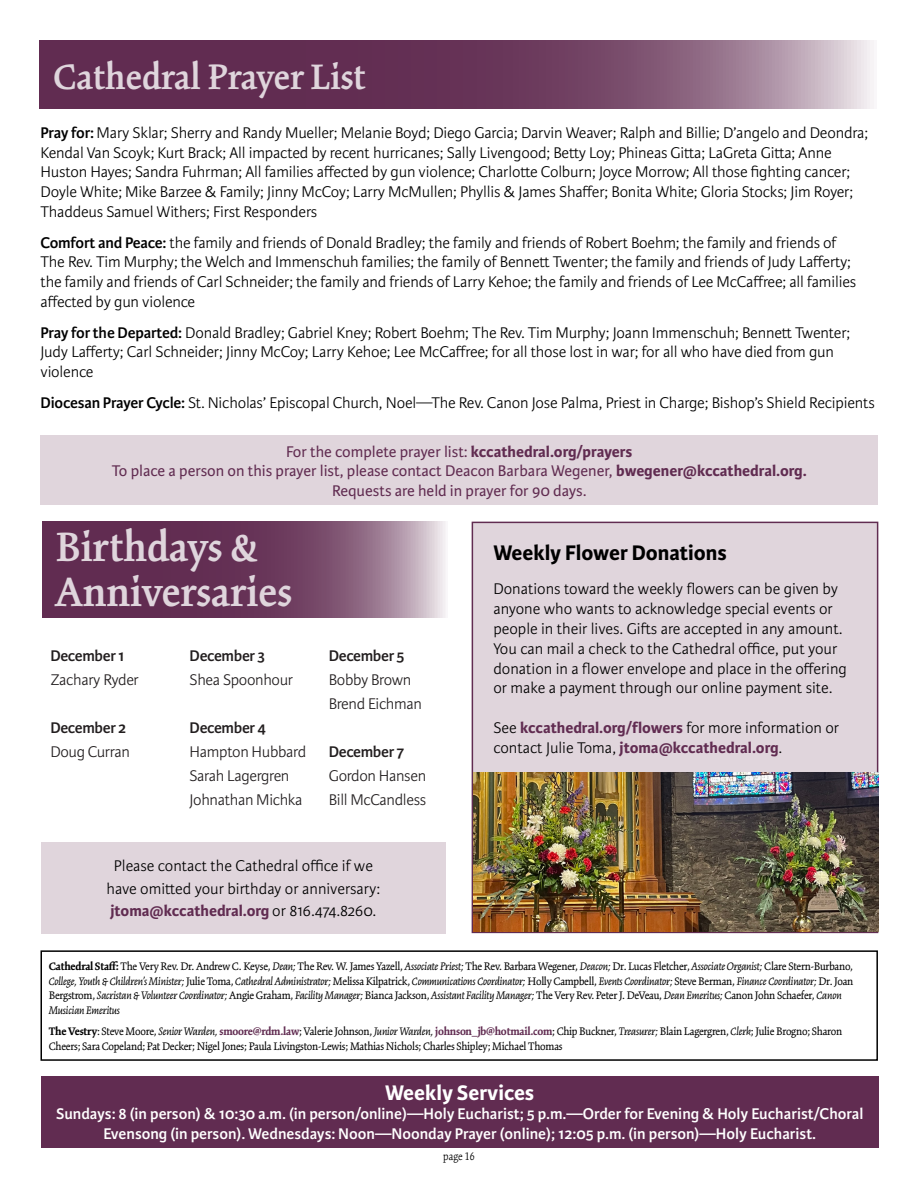
<style>
.page{position:relative;width:918px;height:1188px;background:#fff}
.page>*{position:absolute;margin:0;border:0;box-sizing:border-box;transform-origin:0 0}
.t1{font:600 45px/45px "Kinesis Pro 3";color:#dfd5dc}
.t2{font:600 39px "Kinesis Pro 3";color:#dfd5dc}
.t3{font:700 22.5px "Karmina Sans";color:#000}
.t4{font:700 22.5px "Karmina Sans";color:#fff}
.t5{font:300 16.5px/19.8px "Karmina Sans";letter-spacing:-.01em;color:#000}
.t6{font:600 16.5px/19.8px "Karmina Sans";color:#fff;text-align:center}
.t7{font:16.5px/19.8px "Karmina Sans";color:#612c51;text-align:center}
.t8{font:300 16.5px/24px "Karmina Sans";letter-spacing:-.02em;color:#221e1f}
.t9{font:700 16.5px/19.8px "Karmina Sans";color:#612c51}
.t10{font:600 16.5px "Karmina Sans";letter-spacing:-.02em;color:#221e1f}
.t11{font:italic 12px/14.4px "Kinesis Pro 3";letter-spacing:-.02em;color:#000}
.t12{font:12px/14.4px "Kinesis Pro 3";letter-spacing:-.02em;color:#000}
.t13{font:300 12px "Kinesis Pro 3";color:#000}
.s1{font-weight:600}
.s2{font-weight:700}
.s3{font-weight:700;color:#612c51}
.s4{font-weight:300;color:#000}
.s5{font-weight:700;font-style:normal}
.s6{font-style:normal}
.s7{font-style:italic}
</style>
<div class="page">
<div style="left:41px;top:436px;width:837px;height:69px;background:#e0d5dc"></div>
<svg style="left:40px;top:41px;width:834px;height:68px;background:#7a4d6c"></svg>
<svg style="left:42px;top:522px;width:404px;height:96px;background:#794d6c"></svg>
<div style="left:41px;top:842px;width:405px;height:91px;background:#e0d5dc"></div>
<div style="left:40px;top:950px;width:838px;height:111px;border:2px solid #000"></div>
<div style="left:472px;top:522px;width:406px;height:410px;background:#e0d5dc"></div>
<img style="left:473px;top:772px;width:405px;height:160px">
<div style="left:41px;top:1076px;width:838px;height:72px;background:#612c51"></div>
<h2 class="t2" style="left:53px;top:54px;width:314px">Cathedral Prayer List</h2>
<p class="t5" style="left:40px;top:123px;width:829px"><span class="s1">Pray for:</span> Mary Sklar; Sherry and Randy Mueller; Melanie Boyd; Diego Garcia; Darvin Weaver; Ralph and Billie; D’angelo and Deondra; Kendal Van Scoyk; Kurt Brack; All impacted by recent hurricanes; Sally Livengood; Betty Loy; Phineas Gitta; LaGreta Gitta; Anne Huston Hayes; Sandra Fuhrman; All families affected by gun violence; Charlotte Colburn; Joyce Morrow; All those fighting cancer; Doyle White; Mike Barzee &amp; Family; Jinny McCoy; Larry McMullen; Phyllis &amp; James Shaffer; Bonita White; Gloria Stocks; Jim Royer; Thaddeus Samuel Withers; First Responders</p>
<p class="t5" style="left:40px;top:233px;width:817px"><span class="s1">Comfort and Peace:</span> the family and friends of Donald Bradley; the family and friends of Robert Boehm; the family and friends of The Rev. Tim Murphy; the Welch and Immenschuh families; the family of Bennett Twenter; the family and friends of Judy Lafferty; the family and friends of Carl Schneider; the family and friends of Larry Kehoe; the family and friends of Lee McCaffree; all families affected by gun violence</p>
<p class="t5" style="left:40px;top:323px;width:811px"><span class="s1">Pray for the Departed:</span> Donald Bradley; Gabriel Kney; Robert Boehm; The Rev. Tim Murphy; Joann Immenschuh; Bennett Twenter;<br>Judy Lafferty; Carl Schneider; Jinny McCoy; Larry Kehoe; Lee McCaffree; for all those lost in war; for all who have died from gun violence</p>
<p class="t5" style="left:40px;top:393px;width:836px"><span class="s1">Diocesan Prayer Cycle:</span> St. Nicholas’ Episcopal Church, Noel—The Rev. Canon Jose Palma, Priest in Charge; Bishop’s Shield Recipients</p>
<p class="t7" style="left:112px;top:442px;width:696px">For the complete prayer list: <span class="s2">kccathedral.org/prayers<br></span>To place a person on this prayer list, please contact Deacon Barbara Wegener, <span class="s2">bwegener@kccathedral.org.<br></span>Requests are held in prayer for 90 days.</p>
<h1 class="t1" style="left:56px;top:524px;width:238px">Birthdays &amp;<br>Anniversaries</h1>
<p class="t10" style="left:50px;top:647px;width:76px">December 1</p>
<p class="t8" style="left:50px;top:668px;width:90px">Zachary Ryder</p>
<p class="t10" style="left:50px;top:719px;width:78px">December 2</p>
<p class="t8" style="left:50px;top:740px;width:81px">Doug Curran</p>
<p class="t10" style="left:190px;top:647px;width:77px">December 3</p>
<p class="t8" style="left:190px;top:668px;width:105px">Shea Spoonhour</p>
<p class="t10" style="left:190px;top:719px;width:78px">December 4</p>
<p class="t8" style="left:190px;top:740px;width:118px">Hampton Hubbard<br>Sarah Lagergren<br>Johnathan Michka</p>
<p class="t10" style="left:329px;top:647px;width:77px">December 5</p>
<p class="t8" style="left:329px;top:668px;width:95px">Bobby Brown<br>Brend Eichman</p>
<p class="t10" style="left:329px;top:743px;width:77px">December 7</p>
<p class="t8" style="left:329px;top:764px;width:99px">Gordon Hansen<br>Bill McCandless</p>
<p class="t5" style="left:107px;top:855px;width:275px;line-height:22.5px;text-align:center">Please contact the Cathedral office if we have omitted your birthday or anniversary: <span class="s3">jtoma@kccathedral.org</span> or 816.474.8260.</p>
<h3 class="t3" style="left:493px;top:540px;width:235px">Weekly Flower Donations</h3>
<p class="t5" style="left:493px;top:580px;width:355px">Donations toward the weekly flowers can be given by anyone who wants to acknowledge special events or people in their lives. Gifts are accepted in any amount.<br>You can mail a check to the Cathedral office, put your donation in a flower envelope and place in the offering or make a payment through our online payment site.</p>
<p class="t9" style="left:493px;top:718px;width:347px"><span class="s4">See</span> kccathedral.org/flowers <span class="s4">for more information or contact Julie Toma,</span> jtoma@kccathedral.org<span class="s4">.</span></p>
<p class="t11" style="left:49px;top:959px;width:806px"><span class="s5">Cathedral Staff:</span> <span class="s6">The Very Rev. Dr. Andrew C. Keyse,</span> Dean; <span class="s6">The Rev. W. James Yazell,</span> Associate Priest; <span class="s6">The Rev. Barbara Wegener,</span> Deacon; <span class="s6">Dr. Lucas Fletcher,</span> Associate Organist; <span class="s6">Clare Stern-Burbano, </span>College, Youth &amp; Children’s Minister; <span class="s6">Julie Toma,</span> Cathedral Administrator; <span class="s6">Melissa Kilpatrick,</span> Communications Coordinator; <span class="s6">Holly Campbell,</span> Events Coordinator; <span class="s6">Steve Berman,</span> Finance Coordinator; <span class="s6">Dr. Joan Bergstrom,</span> Sacristan &amp; Volunteer Coordinator; <span class="s6">Angie Graham,</span> Facility Manager; <span class="s6">Bianca Jackson,</span> Assistant Facility Manager; <span class="s6">The Very Rev. Peter J. DeVeau,</span> Dean Emeritus; <span class="s6">Canon John Schaefer,</span> Canon Musician Emeritus</p>
<p class="t12" style="left:49px;top:1024px;width:795px"><span class="s2">The Vestry</span>: Steve Moore, <span class="s7">Senior Warden,</span> <span class="s3">smoore@rdm.law</span>; Valerie Johnson, <span class="s7">Junior Warden,</span> <span class="s3">johnson_jb@hotmail.com</span>; Chip Buckner, <span class="s7">Treasurer;</span> Blain Lagergren, <span class="s7">Clerk</span>;Julie Brogno; Sharon<br>Cheers; Sara Copeland; Pat Decker; Nigel Jones; Paula Livingston-Lewis; Mathias Nichols; Charles Shipley; Michael Thomas</p>
<h3 class="t4" style="left:385px;top:1079px;width:151px">Weekly Services</h3>
<p class="t6" style="left:56px;top:1104px;width:809px">Sundays: 8 (in person) &amp; 10:30 a.m. (in person/online)—Holy Eucharist; 5 p.m.—Order for Evening &amp; Holy Eucharist/Choral<br>Evensong (in person). Wednesdays: Noon—Noonday Prayer (online); 12:05 p.m. (in person)—Holy Eucharist.</p>
<p class="t13" style="left:443px;top:1149px;width:33px">page 16</p>
</div>
